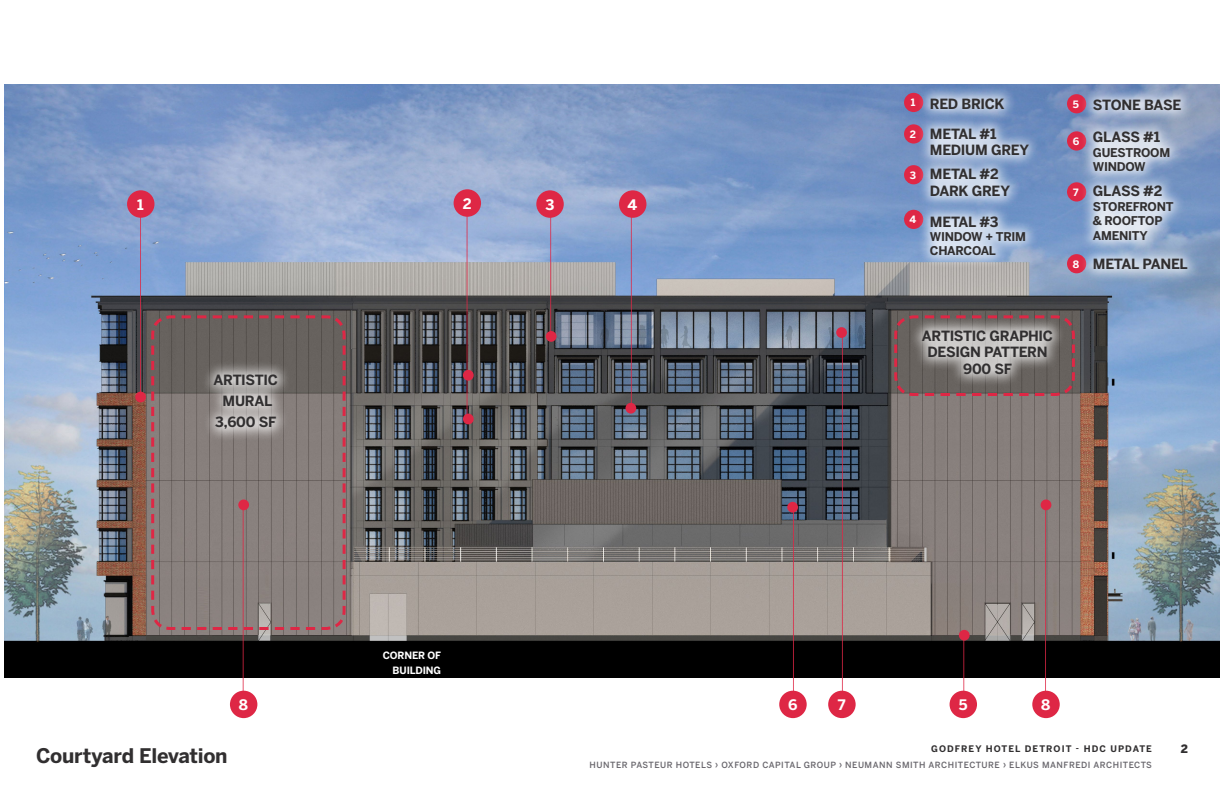
<style>
.page{position:relative;width:1224px;height:792px;background:#fff}
.page>*{position:absolute;margin:0;border:0;box-sizing:border-box;transform-origin:0 0}
.BODY_Heading_Footer{font:700 20px "Benton Sans";letter-spacing:-.015em;color:#312f30}
.SITE_Markers{font:700 14.4px "Benton Sans";color:#fff}
.t1{font:700 14px/16.8px "Benton Sans";letter-spacing:-.025em;color:#312f30}
.t2{font:700 12px/14.4px "Benton Sans";letter-spacing:-.025em;color:#312f30}
.FOOTER_PageNumber{font:900 11.5px "Benton Sans";color:#312f30}
.SITE_Markers-2{font:700 10.1px "Benton Sans";color:#fff}
.t3{font:700 10px "Benton Sans";letter-spacing:-.015em;color:#fff}
.t4{font:700 9px "Benton Sans";letter-spacing:.12em;color:#312f30}
.t5{font:500 8.5px "Benton Sans";letter-spacing:.06em;color:#69676d}
</style>
<div class="page">
<img style="left:4px;top:84px;width:1216px;height:593px">
<svg style="left:150px;top:314px;width:197px;height:318px;background:#827472"></svg>
<svg style="left:893px;top:314px;width:183px;height:84px;background:#7d5a5b"></svg>
<hr style="left:467px;top:190px;width:1px;height:229px;background:#de2745">
<hr style="left:140px;top:191px;width:1px;height:206px;background:#de2745">
<div style="left:454px;top:189px;width:27px;height:28px;background:#de2745;border-radius:50%"></div>
<div style="left:127px;top:190px;width:27px;height:28px;background:#de2745;border-radius:50%"></div>
<hr style="left:550px;top:191px;width:1px;height:145px;background:#de2745">
<hr style="left:631px;top:191px;width:1px;height:218px;background:#de2745">
<hr style="left:793px;top:507px;width:1px;height:184px;background:#de2745">
<hr style="left:842px;top:337px;width:1px;height:354px;background:#de2745">
<hr style="left:963px;top:635px;width:1px;height:56px;background:#de2745">
<hr style="left:1045px;top:505px;width:1px;height:186px;background:#de2745">
<hr style="left:243px;top:505px;width:1px;height:186px;background:#de2745">
<div style="left:536px;top:190px;width:28px;height:28px;background:#de2745;border-radius:50%"></div>
<div style="left:619px;top:190px;width:27px;height:28px;background:#de2745;border-radius:50%"></div>
<div style="left:779px;top:691px;width:28px;height:27px;background:#de2745;border-radius:50%"></div>
<div style="left:828px;top:691px;width:28px;height:27px;background:#de2745;border-radius:50%"></div>
<div style="left:950px;top:691px;width:27px;height:27px;background:#de2745;border-radius:50%"></div>
<div style="left:1032px;top:691px;width:28px;height:27px;background:#de2745;border-radius:50%"></div>
<div style="left:230px;top:691px;width:27px;height:27px;background:#de2745;border-radius:50%"></div>
<div style="left:546px;top:331px;width:11px;height:11px;background:#de2745;border-radius:50%"></div>
<div style="left:625px;top:403px;width:11px;height:11px;background:#de2745;border-radius:50%"></div>
<div style="left:787px;top:502px;width:11px;height:11px;background:#de2745;border-radius:50%"></div>
<div style="left:836px;top:327px;width:11px;height:11px;background:#de2745;border-radius:50%"></div>
<div style="left:463px;top:370px;width:11px;height:11px;background:#de2745;border-radius:50%"></div>
<div style="left:463px;top:414px;width:11px;height:10px;background:#de2745;border-radius:50%"></div>
<div style="left:135px;top:392px;width:11px;height:10px;background:#de2745;border-radius:50%"></div>
<div style="left:959px;top:630px;width:11px;height:11px;background:#de2745;border-radius:50%"></div>
<div style="left:1041px;top:500px;width:10px;height:10px;background:#de2745;border-radius:50%"></div>
<div style="left:238px;top:500px;width:11px;height:10px;background:#de2745;border-radius:50%"></div>
<div style="left:904px;top:93px;width:19px;height:19px;background:#de2745;border-radius:50%"></div>
<div style="left:904px;top:124px;width:19px;height:20px;background:#de2745;border-radius:50%"></div>
<div style="left:1067px;top:94px;width:19px;height:19px;background:#de2745;border-radius:50%"></div>
<div style="left:1067px;top:131px;width:19px;height:20px;background:#de2745;border-radius:50%"></div>
<div style="left:1067px;top:182px;width:19px;height:20px;background:#de2745;border-radius:50%"></div>
<div style="left:1067px;top:254px;width:19px;height:19px;background:#de2745;border-radius:50%"></div>
<div style="left:904px;top:165px;width:19px;height:19px;background:#de2745;border-radius:50%"></div>
<div style="left:904px;top:210px;width:19px;height:19px;background:#de2745;border-radius:50%"></div>
<div style="left:917px;top:85px;width:100px;height:37px;background:#fff;opacity:.75"></div>
<div style="left:917px;top:115px;width:125px;height:54px;background:#fff;opacity:.75"></div>
<div style="left:1080px;top:86px;width:114px;height:38px;background:#fff;opacity:.75"></div>
<div style="left:1080px;top:119px;width:103px;height:66px;background:#fff;opacity:.75"></div>
<div style="left:910px;top:317px;width:155px;height:71px;background:#fff;opacity:.75"></div>
<div style="left:201px;top:361px;width:90px;height:81px;background:#fff;opacity:.75"></div>
<div style="left:1080px;top:173px;width:106px;height:80px;background:#fff;opacity:.75"></div>
<div style="left:1080px;top:245px;width:120px;height:38px;background:#fff;opacity:.75"></div>
<div style="left:917px;top:155px;width:106px;height:55px;background:#fff;opacity:.75"></div>
<div style="left:917px;top:202px;width:122px;height:67px;background:#fff;opacity:.75"></div>
<p class="SITE_Markers" style="left:137px;top:195px;width:8px">1</p>
<p class="SITE_Markers" style="left:463px;top:194px;width:10px">2</p>
<p class="SITE_Markers" style="left:545px;top:195px;width:10px">3</p>
<p class="SITE_Markers" style="left:628px;top:195px;width:11px">4</p>
<p class="t1" style="left:214px;top:372px;width:66px">ARTISTIC</p>
<p class="t1" style="left:223px;top:393px;width:51px">MURAL</p>
<p class="t1" style="left:215px;top:414px;width:62px">3,600 SF</p>
<p class="SITE_Markers-2" style="left:911px;top:96px;width:6px">1</p>
<p class="SITE_Markers-2" style="left:910px;top:128px;width:8px">2</p>
<p class="SITE_Markers-2" style="left:910px;top:169px;width:8px">3</p>
<p class="SITE_Markers-2" style="left:910px;top:213px;width:8px">4</p>
<p class="t1" style="left:930px;top:95px;width:76px">RED BRICK</p>
<p class="t1" style="left:930px;top:125px;width:101px">METAL #1<br>MEDIUM GREY</p>
<p class="t1" style="left:930px;top:166px;width:82px">METAL #2<br>DARK GREY</p>
<p class="t1" style="left:930px;top:213px;width:70px">METAL #3</p>
<p class="t2" style="left:930px;top:230px;width:98px">WINDOW + TRIM<br>CHARCOAL</p>
<p class="SITE_Markers-2" style="left:1073px;top:98px;width:8px">5</p>
<p class="SITE_Markers-2" style="left:1073px;top:135px;width:8px">6</p>
<p class="SITE_Markers-2" style="left:1073px;top:186px;width:7px">7</p>
<p class="SITE_Markers-2" style="left:1073px;top:258px;width:8px">8</p>
<p class="t1" style="left:1093px;top:96px;width:90px">STONE BASE</p>
<p class="t1" style="left:1093px;top:129px;width:69px">GLASS #1</p>
<p class="t2" style="left:1093px;top:145px;width:79px">GUESTROOM<br>WINDOW</p>
<p class="t1" style="left:1093px;top:183px;width:71px">GLASS #2</p>
<p class="t2" style="left:1093px;top:199px;width:82px">STOREFRONT &amp; ROOFTOP<br>AMENITY</p>
<p class="t1" style="left:1093px;top:256px;width:96px">METAL PANEL</p>
<p class="t1" style="left:922px;top:327px;width:133px;text-align:center">ARTISTIC GRAPHIC<br>DESIGN PATTERN<br>900 SF</p>
<p class="t3" style="left:383px;top:649px;width:60px">CORNER OF</p>
<p class="t3" style="left:393px;top:664px;width:50px">BUILDING</p>
<p class="SITE_Markers" style="left:239px;top:696px;width:11px">8</p>
<p class="SITE_Markers" style="left:788px;top:696px;width:11px">6</p>
<p class="SITE_Markers" style="left:838px;top:696px;width:9px">7</p>
<p class="SITE_Markers" style="left:959px;top:696px;width:10px">5</p>
<p class="SITE_Markers" style="left:1041px;top:696px;width:11px">8</p>
<p class="BODY_Heading_Footer" style="left:36px;top:743px;width:193px">Courtyard Elevation</p>
<p class="t4" style="left:931px;top:743px;width:222px">GODFREY HOTEL DETROIT - HDC UPDATE</p>
<p class="FOOTER_PageNumber" style="left:1181px;top:741px;width:9px">2</p>
<p class="t5" style="left:590px;top:759px;width:564px">HUNTER PASTEUR HOTELS › OXFORD CAPITAL GROUP › NEUMANN SMITH ARCHITECTURE › ELKUS MANFREDI ARCHITECTS</p>
</div>
